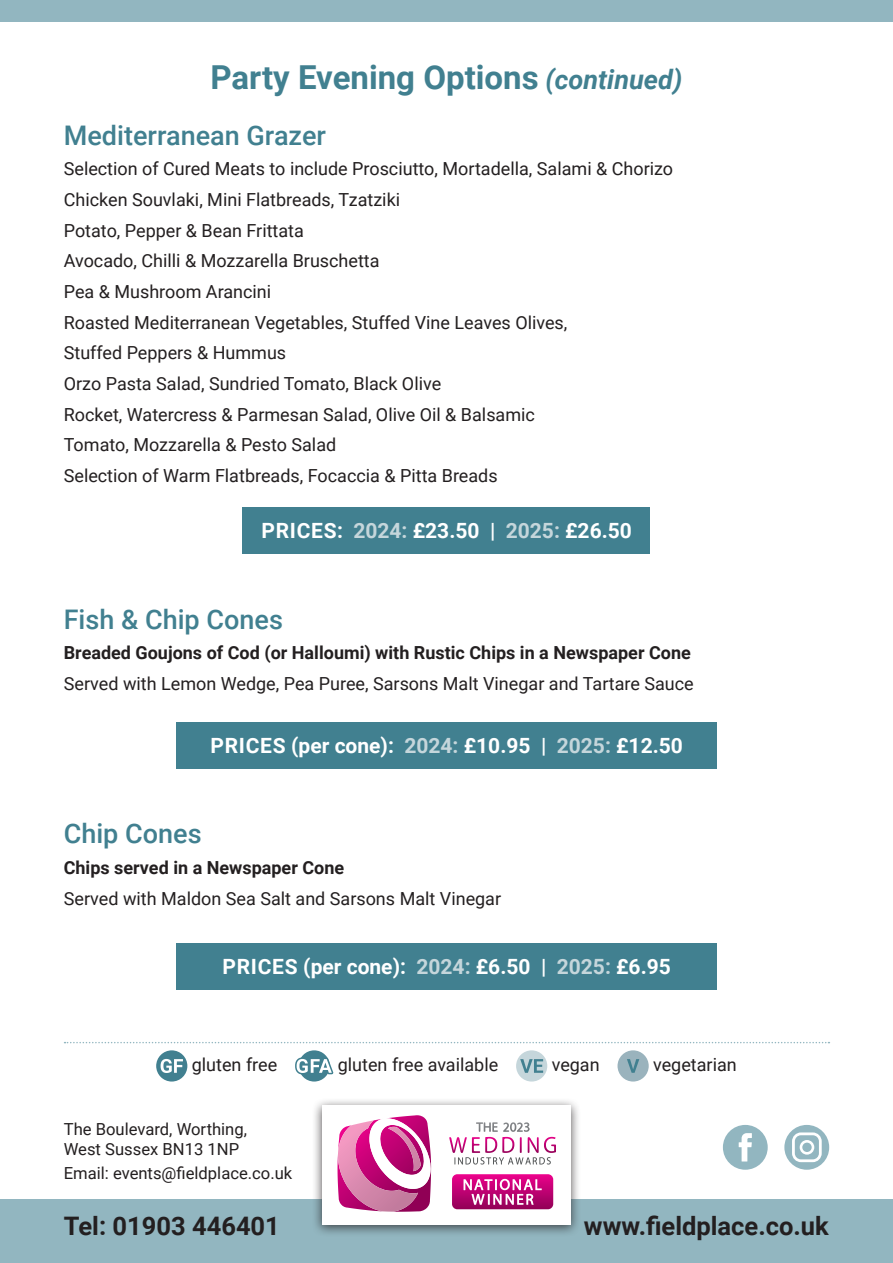
<style>
.page{position:relative;width:893px;height:1263px;background:#fff}
.page>*{position:absolute;margin:0;border:0;box-sizing:border-box;transform-origin:0 0}
.t1{font:700 33px "Roboto";color:#418090}
.t2{font:500 27px "Roboto";color:#418090}
.t3{font:700 25.5px "Roboto";color:#231f20}
.t4{font:700 21px "Roboto";color:#fff}
.t5{font:18px "Roboto";color:#231f20}
.t6{font:700 18px "Roboto";color:#231f20}
.t7{font:16.65px/20px "Roboto";color:#231f20}
.s1{font-style:italic;font-size:27px}
.s2{color:#c5d6db}
</style>
<div class="page">
<div style="left:0;top:0;width:893px;height:21px;background:#92b6c0"></div>
<div style="left:0;top:1199px;width:893px;height:64px;background:#92b6c0"></div>
<div style="left:723px;top:1125px;width:45px;height:45px;background:#92b6c0;border-radius:50%"></div>
<svg style="left:739px;top:1133px;width:13px;height:28px"></svg>
<div style="left:784px;top:1125px;width:45px;height:45px;background:#92b6c0;border-radius:50%"></div>
<svg style="left:792px;top:1132px;width:30px;height:30px"></svg>
<div style="left:312px;top:1098px;width:269px;height:139px;background:#231f20;opacity:.75"></div>
<div style="left:322px;top:1106px;width:249px;height:119px;background:#fff"></div>
<svg style="left:338px;top:1115px;width:93px;height:97px"></svg>
<svg style="left:452px;top:1174px;width:101px;height:35px;background:#ca328c"></svg>
<svg style="left:449px;top:1122px;width:107px;height:42px"></svg>
<div style="left:243px;top:507px;width:407px;height:47px;background:#418090"></div>
<div style="left:176px;top:722px;width:540px;height:47px;background:#418090"></div>
<div style="left:176px;top:943px;width:540px;height:47px;background:#418090"></div>
<div style="left:156px;top:1050px;width:31px;height:31px;background:#418090;border-radius:50%"></div>
<svg style="left:161px;top:1059px;width:22px;height:14px"></svg>
<div style="left:299px;top:1050px;width:31px;height:31px;background:#418090;border-radius:50%"></div>
<svg style="left:295px;top:1055px;width:39px;height:22px"></svg>
<div style="left:516px;top:1050px;width:31px;height:31px;background:#c5d6db;border-radius:50%"></div>
<svg style="left:520px;top:1059px;width:23px;height:14px"></svg>
<div style="left:617px;top:1050px;width:32px;height:31px;background:#9ab3bd;border-radius:50%"></div>
<svg style="left:627px;top:1059px;width:12px;height:14px"></svg>
<svg style="left:65px;top:1042px;width:764px;height:1px"></svg>
<p class="t1" style="left:210px;top:54px;width:473px">Party Evening Options <span class="s1">(continued)</span></p>
<p class="t2" style="left:64px;top:116px;width:264px">Mediterranean Grazer</p>
<p class="t5" style="left:64px;top:156px;width:611px">Selection of Cured Meats to include Prosciutto, Mortadella, Salami &amp; Chorizo</p>
<p class="t5" style="left:64px;top:187px;width:338px">Chicken Souvlaki, Mini Flatbreads, Tzatziki</p>
<p class="t5" style="left:64px;top:218px;width:242px">Potato, Pepper &amp; Bean Frittata</p>
<p class="t5" style="left:64px;top:248px;width:317px">Avocado, Chilli &amp; Mozzarella Bruschetta</p>
<p class="t5" style="left:64px;top:279px;width:209px">Pea &amp; Mushroom Arancini</p>
<p class="t5" style="left:64px;top:310px;width:505px">Roasted Mediterranean Vegetables, Stuffed Vine Leaves Olives,</p>
<p class="t5" style="left:64px;top:340px;width:224px">Stuffed Peppers &amp; Hummus</p>
<p class="t5" style="left:64px;top:371px;width:379px">Orzo Pasta Salad, Sundried Tomato, Black Olive</p>
<p class="t5" style="left:64px;top:401px;width:473px">Rocket, Watercress &amp; Parmesan Salad, Olive Oil &amp; Balsamic</p>
<p class="t5" style="left:64px;top:432px;width:274px">Tomato, Mozzarella &amp; Pesto Salad</p>
<p class="t5" style="left:64px;top:463px;width:435px">Selection of Warm Flatbreads, Focaccia &amp; Pitta Breads</p>
<p class="t4" style="left:261px;top:516px;width:372px">PRICES: <span class="s2">2024:</span> £23.50 | <span class="s2">2025:</span> £26.50</p>
<p class="t2" style="left:64px;top:600px;width:221px">Fish &amp; Chip Cones</p>
<p class="t6" style="left:64px;top:640px;width:629px">Breaded Goujons of Cod (or Halloumi) with Rustic Chips in a Newspaper Cone</p>
<p class="t5" style="left:64px;top:671px;width:631px">Served with Lemon Wedge, Pea Puree, Sarsons Malt Vinegar and Tartare Sauce</p>
<p class="t4" style="left:210px;top:731px;width:474px">PRICES (per cone): <span class="s2">2024:</span> £10.95 | <span class="s2">2025:</span> £12.50</p>
<p class="t2" style="left:64px;top:815px;width:139px">Chip Cones</p>
<p class="t6" style="left:64px;top:855px;width:282px">Chips served in a Newspaper Cone</p>
<p class="t5" style="left:64px;top:886px;width:439px">Served with Maldon Sea Salt and Sarsons Malt Vinegar</p>
<p class="t4" style="left:222px;top:952px;width:450px">PRICES (per cone): <span class="s2">2024:</span> £6.50 | <span class="s2">2025:</span> £6.95</p>
<p class="t5" style="left:192px;top:1052px;width:87px">gluten free</p>
<p class="t5" style="left:338px;top:1052px;width:162px">gluten free available</p>
<p class="t5" style="left:552px;top:1052px;width:49px">vegan</p>
<p class="t5" style="left:653px;top:1052px;width:85px">vegetarian</p>
<p class="t7" style="left:64px;top:1118px;width:185px">The Boulevard, Worthing,<br>West Sussex BN13 1NP</p>
<p class="t7" style="left:64px;top:1163px;width:230px">Email: events@fieldplace.co.uk</p>
<h3 class="t3" style="left:64px;top:1208px;width:218px">Tel: 01903 446401</h3>
<h3 class="t3" style="left:584px;top:1208px;width:246px">www.fieldplace.co.uk</h3>
</div>
